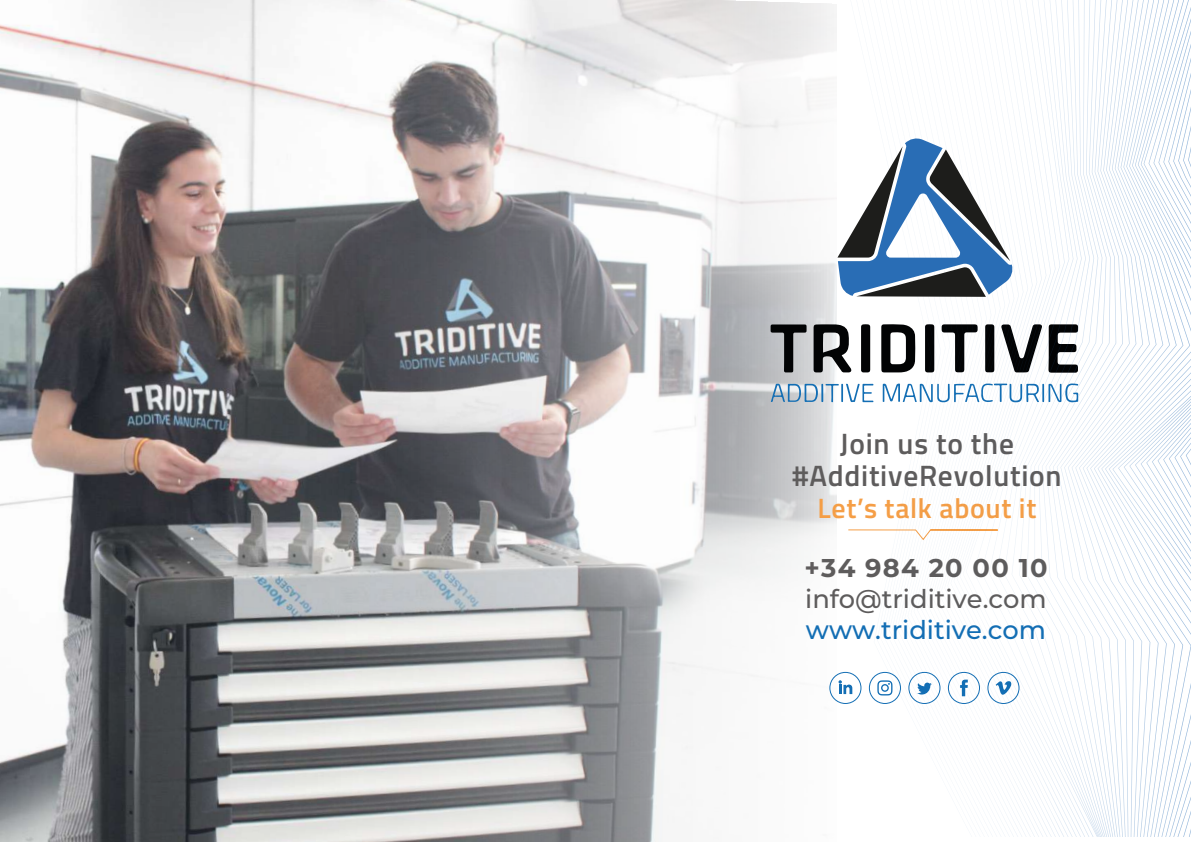
<style>
.page{position:relative;width:1191px;height:842px;background:#fff}
.page>*{position:absolute;margin:0;border:0;box-sizing:border-box;transform-origin:0 0}
.t1{font:600 29.4px/32px "Titillium Web";letter-spacing:.025em;color:#5e5c5c;text-align:center}
.t2{font:600 28px "Titillium Web";letter-spacing:.025em;color:#f59e46}
.t3{font:500 25.7px "Montserrat";color:#5e5c5c}
.t4{font:500 25.7px "Montserrat";color:#136eb4}
.t5{font:700 25.7px "Montserrat";letter-spacing:.05em;color:#5e5c5c}
</style>
<div class="page">
<img style="left:0;top:0;width:840px;height:842px">
<svg style="left:813px;top:324px;width:27px;height:49px"></svg>
<svg style="left:770px;top:324px;width:36px;height:48px"></svg>
<svg style="left:771px;top:384px;width:69px;height:19px"></svg>
<div style="left:829px;top:672px;width:32px;height:32px;border:1px solid #136eb4;border-radius:50%"></div>
<svg style="left:838px;top:680px;width:2px;height:14px"></svg>
<svg style="left:1183px;top:0;width:7px;height:836px"></svg>
<svg style="left:1176px;top:0;width:7px;height:836px"></svg>
<svg style="left:1170px;top:0;width:6px;height:836px"></svg>
<svg style="left:1163px;top:0;width:7px;height:836px"></svg>
<svg style="left:1156px;top:0;width:7px;height:836px"></svg>
<svg style="left:1149px;top:0;width:7px;height:836px"></svg>
<svg style="left:1143px;top:0;width:6px;height:836px"></svg>
<svg style="left:1136px;top:0;width:7px;height:836px"></svg>
<svg style="left:1129px;top:0;width:7px;height:836px"></svg>
<svg style="left:1123px;top:0;width:6px;height:836px"></svg>
<svg style="left:1119px;top:0;width:4px;height:836px"></svg>
<svg style="left:1117px;top:0;width:2px;height:836px"></svg>
<svg style="left:1114px;top:10px;width:2px;height:826px"></svg>
<svg style="left:1112px;top:31px;width:2px;height:805px"></svg>
<svg style="left:1110px;top:0;width:2px;height:836px"></svg>
<svg style="left:1108px;top:20px;width:2px;height:816px"></svg>
<svg style="left:1095px;top:0;width:4px;height:836px"></svg>
<svg style="left:1091px;top:8px;width:4px;height:828px"></svg>
<svg style="left:1086px;top:0;width:5px;height:836px"></svg>
<svg style="left:1082px;top:0;width:4px;height:836px"></svg>
<svg style="left:1078px;top:0;width:4px;height:836px"></svg>
<svg style="left:1074px;top:36px;width:4px;height:800px"></svg>
<svg style="left:1070px;top:0;width:4px;height:836px"></svg>
<svg style="left:1066px;top:0;width:4px;height:836px"></svg>
<svg style="left:1062px;top:8px;width:4px;height:828px"></svg>
<svg style="left:1058px;top:0;width:4px;height:836px"></svg>
<svg style="left:1054px;top:0;width:4px;height:836px"></svg>
<svg style="left:1049px;top:0;width:5px;height:836px"></svg>
<svg style="left:1045px;top:10px;width:4px;height:826px"></svg>
<svg style="left:1041px;top:1px;width:4px;height:835px"></svg>
<svg style="left:1037px;top:0;width:4px;height:835px"></svg>
<svg style="left:1033px;top:8px;width:4px;height:827px"></svg>
<svg style="left:1029px;top:1px;width:4px;height:835px"></svg>
<svg style="left:1025px;top:0;width:4px;height:836px"></svg>
<svg style="left:1021px;top:11px;width:4px;height:825px"></svg>
<svg style="left:1017px;top:0;width:4px;height:836px"></svg>
<svg style="left:1012px;top:0;width:5px;height:835px"></svg>
<svg style="left:1008px;top:7px;width:4px;height:828px"></svg>
<svg style="left:840px;top:324px;width:135px;height:380px"></svg>
<svg style="left:837px;top:137px;width:176px;height:160px"></svg>
<p class="t1" style="left:792px;top:426px;width:271px">Join us to the #AdditiveRevolution</p>
<p class="t2" style="left:817px;top:487px;width:220px">Let’s talk about it</p>
<p class="t5" style="left:804px;top:549px;width:245px">+34 984 20 00 10</p>
<p class="t3" style="left:805px;top:581px;width:243px">info@triditive.com</p>
<p class="t4" style="left:806px;top:612px;width:241px">www.triditive.com</p>
</div>
